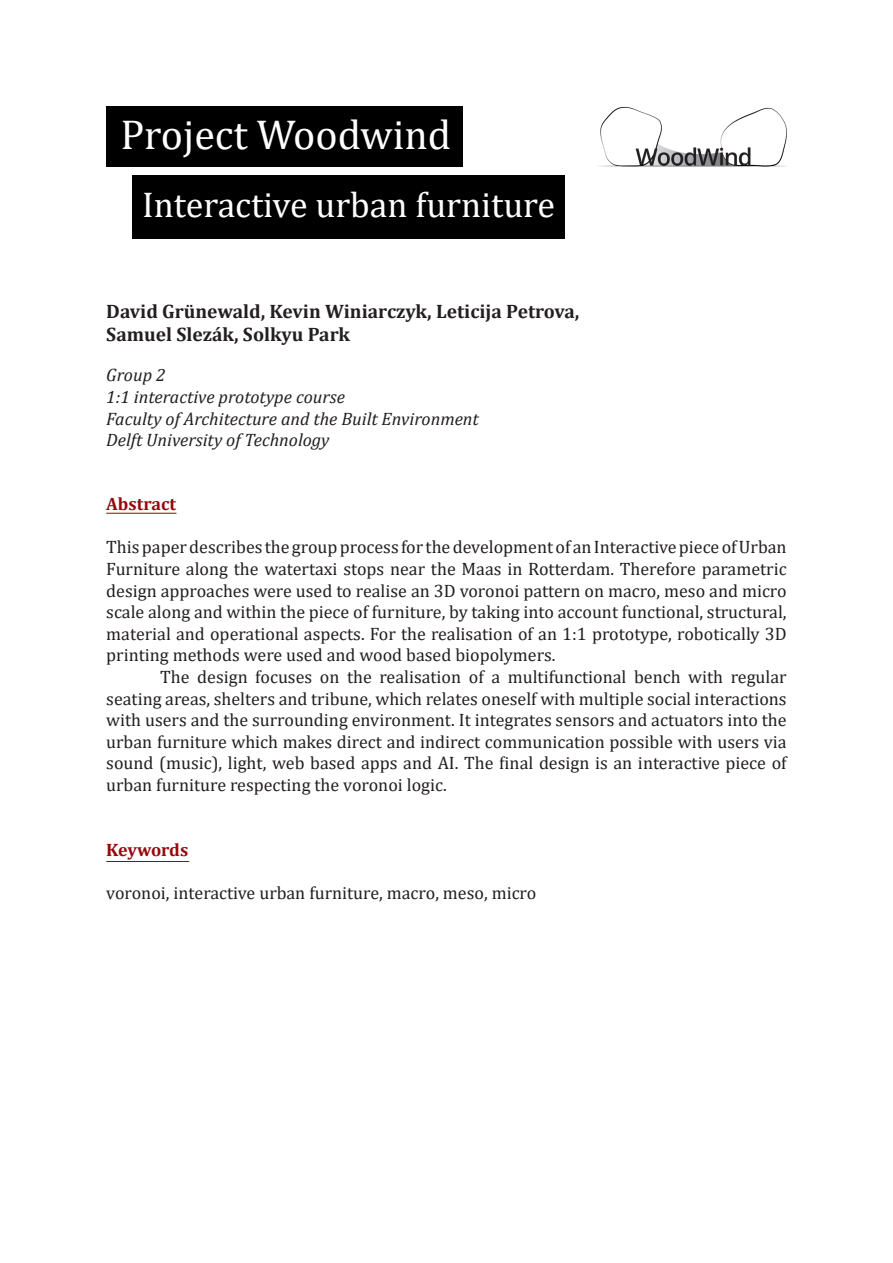
<style>
.page{position:relative;width:893px;height:1263px;background:#fff}
.page>*{position:absolute;margin:0;border:0;box-sizing:border-box;transform-origin:0 0}
.t1{font:42px "Cambria";color:#fff}
.t2{font:36px "Cambria";color:#fff}
.t3{font:700 19.5px/23.4px "Cambria";color:#231f20}
.t4{font:18px/21.6px "Cambria";color:#231f20;text-align:justify}
.t5{font:italic 18px "Cambria";color:#231f20}
.t6{font:700 18px "Cambria";color:#96080c}
</style>
<div class="page">
<hr style="left:106px;top:513px;width:70px;height:1px;background:#96080c">
<div style="left:106px;top:106px;width:357px;height:61px;background:#000"></div>
<div style="left:132px;top:175px;width:433px;height:63px;background:#000"></div>
<hr style="left:106px;top:861px;width:83px;height:1px;background:#96080c">
<img style="left:600px;top:106px;width:187px;height:61px">
<p class="t1" style="left:120px;top:110px;width:332px">Project Woodwind</p>
<p class="t2" style="left:142px;top:184px;width:414px">Interactive urban furniture</p>
<p class="t3" style="left:106px;top:298px;width:475px">David Grünewald, Kevin Winiarczyk, Leticija Petrova,<br>Samuel Slezák, Solkyu Park</p>
<p class="t5" style="left:106px;top:363px;width:61px">Group 2</p>
<p class="t5" style="left:106px;top:384px;width:240px">1:1 interactive prototype course</p>
<p class="t5" style="left:106px;top:406px;width:374px">Faculty of Architecture and the Built Environment</p>
<p class="t5" style="left:106px;top:427px;width:225px">Delft University of Technology</p>
<p class="t6" style="left:106px;top:491px;width:71px">Abstract</p>
<p class="t4" style="left:106px;top:536px;width:682px">This paper describes the group process for the development of an Interactive piece of Urban Furniture along the watertaxi stops near the Maas in Rotterdam. Therefore parametric design approaches were used to realise an 3D voronoi pattern on macro, meso and micro scale along and within the piece of furniture, by taking into account functional, structural, material and operational aspects. For the realisation of an 1:1 prototype, robotically 3D printing methods were used and wood based biopolymers.</p>
<p class="t4" style="left:106px;top:666px;width:682px;text-indent:54px">The design focuses on the realisation of a multifunctional bench with regular seating areas, shelters and tribune, which relates oneself with multiple social interactions with users and the surrounding environment. It integrates sensors and actuators into the urban furniture which makes direct and indirect communication possible with users via sound (music), light, web based apps and AI. The final design is an interactive piece of urban furniture respecting the voronoi logic.</p>
<p class="t6" style="left:106px;top:837px;width:83px">Keywords</p>
<p class="t4" style="left:106px;top:882px;width:432px">voronoi, interactive urban furniture, macro, meso, micro</p>
</div>
